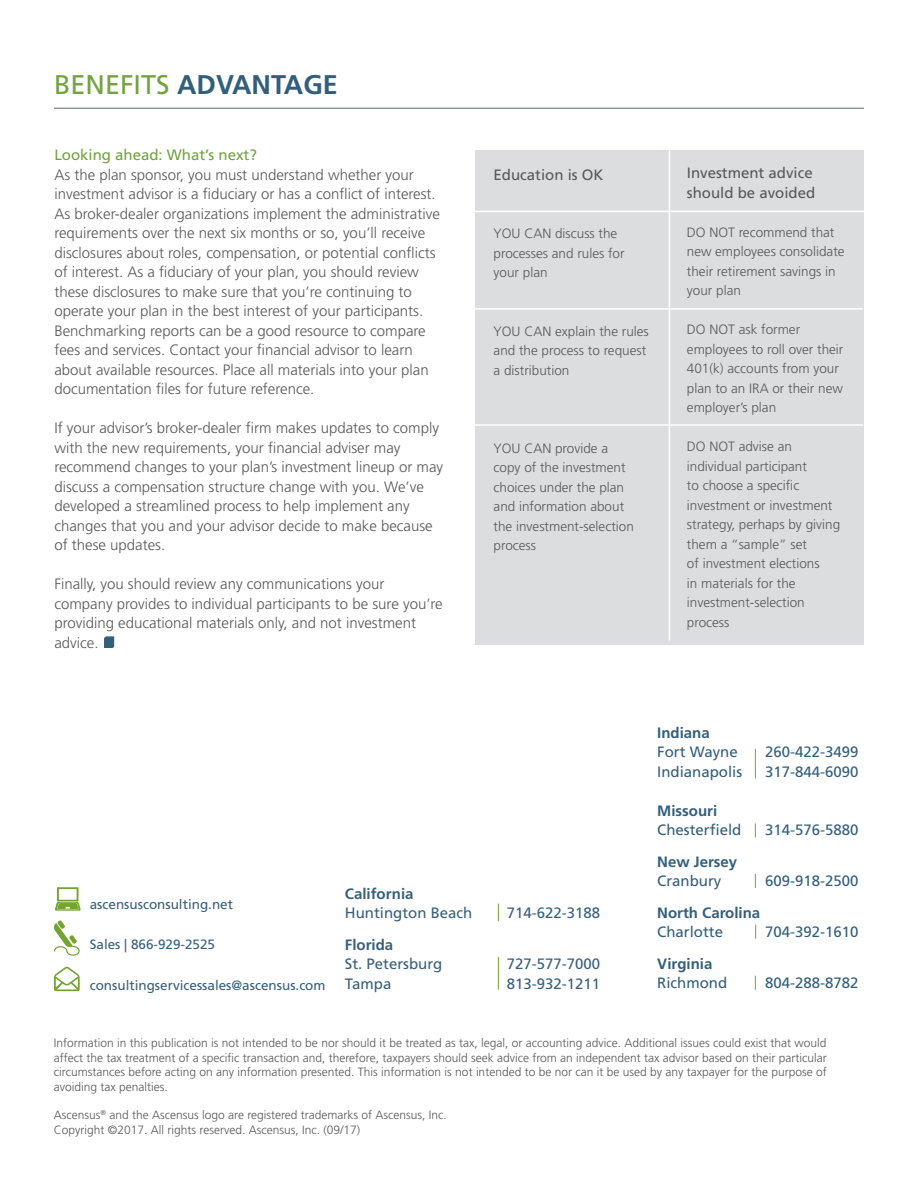
<style>
.page{position:relative;width:918px;height:1188px;background:#fff}
.page>*{position:absolute;margin:0;border:0;box-sizing:border-box;transform-origin:0 0}
.t1{font:700 27px "Frutiger LT Std";color:#325f7a}
.Subheader{font:300 15px/19.5px "Frutiger LT Std";color:#57585a}
.t2{font:15px "Frutiger LT Std";color:#325f7a}
.t3{font:15px "Frutiger LT Std";color:#38607a}
.t4{font:700 15px "Frutiger LT Std";color:#325f7a}
.Subheader-2{font:15px/19.5px "Frutiger LT Std";color:#57585a}
.Subheader-3{font:15px "Frutiger LT Std";color:#71a341}
.t5{font:700 15px "Frutiger LT Std";color:#38607a}
.Subheader-4{font:300 13.5px/19.5px "Frutiger LT Std";color:#57585a}
.t6{font:13.5px "Frutiger LT Std";color:#38607a}
.t7{font:300 12px/14.4px "Frutiger LT Std";color:#57585a;text-align:justify}
.s1{font-weight:400;color:#73a341}
</style>
<div class="page">
<hr style="left:54px;top:108px;width:810px;height:1px;background:#5e6469">
<svg style="left:54px;top:920px;width:26px;height:36px"></svg>
<svg style="left:54px;top:967px;width:26px;height:24px"></svg>
<svg style="left:55px;top:887px;width:26px;height:24px"></svg>
<svg style="left:498px;top:904px;width:1px;height:17px"></svg>
<hr style="left:498px;top:957px;width:1px;height:33px;background:#73a432">
<svg style="left:755px;top:749px;width:1px;height:29px"></svg>
<svg style="left:755px;top:874px;width:1px;height:14px"></svg>
<svg style="left:755px;top:823px;width:1px;height:15px"></svg>
<svg style="left:755px;top:925px;width:1px;height:14px"></svg>
<svg style="left:755px;top:976px;width:1px;height:14px"></svg>
<svg style="left:104px;top:636px;width:10px;height:12px"></svg>
<div style="left:475px;top:150px;width:389px;height:495px;background:#dcdddf"></div>
<hr style="left:468px;top:308px;width:395px;height:2px;background:#fff">
<hr style="left:468px;top:424px;width:395px;height:2px;background:#fff">
<hr style="left:669px;top:145px;width:1px;height:495px;background:#fff">
<hr style="left:474px;top:211px;width:394px;height:1px;background:#fff">
<h1 class="t1" style="left:54px;top:69px;width:285px"><span class="s1">BENEFITS</span> ADVANTAGE</h1>
<p class="Subheader-3" style="left:54px;top:146px;width:204px">Looking ahead: What’s next?</p>
<p class="Subheader" style="left:54px;top:165px;width:383px">As the plan sponsor, you must understand whether your investment advisor is a fiduciary or has a conflict of interest.</p>
<p class="Subheader" style="left:54px;top:204px;width:387px">As broker-dealer organizations implement the administrative requirements over the next six months or so, you’ll receive disclosures about roles, compensation, or potential conflicts of interest. As a fiduciary of your plan, you should review these disclosures to make sure that you’re continuing to operate your plan in the best interest of your participants.<br>Benchmarking reports can be a good resource to compare fees and services. Contact your financial advisor to learn about available resources. Place all materials into your plan documentation files for future reference.</p>
<p class="Subheader" style="left:54px;top:419px;width:390px">If your advisor’s broker-dealer firm makes updates to comply with the new requirements, your financial adviser may recommend changes to your plan’s investment lineup or may discuss a compensation structure change with you. We’ve developed a streamlined process to help implement any changes that you and your advisor decide to make because of these updates.</p>
<p class="Subheader" style="left:54px;top:575px;width:390px">Finally, you should review any communications your company provides to individual participants to be sure you’re providing educational materials only, and not investment advice.</p>
<p class="Subheader-2" style="left:494px;top:165px;width:112px">Education is OK</p>
<p class="Subheader-4" style="left:494px;top:224px;width:133px">YOU CAN discuss the processes and rules for your plan</p>
<p class="Subheader-4" style="left:494px;top:322px;width:157px">YOU CAN explain the rules and the process to request a distribution</p>
<p class="Subheader-4" style="left:494px;top:439px;width:142px">YOU CAN provide a copy of the investment choices under the plan and information about the investment-selection process</p>
<p class="Subheader-2" style="left:687px;top:164px;width:130px">Investment advice should be avoided</p>
<p class="Subheader-4" style="left:687px;top:223px;width:159px">DO NOT recommend that new employees consolidate their retirement savings in your plan</p>
<p class="Subheader-4" style="left:687px;top:320px;width:158px">DO NOT ask former employees to roll over their<br>401(k) accounts from your plan to an IRA or their new employer’s plan</p>
<p class="Subheader-4" style="left:687px;top:437px;width:155px">DO NOT advise an individual participant<br>to choose a specific investment or investment strategy, perhaps by giving them a “sample” set<br>of investment elections<br>in materials for the investment-selection process</p>
<p class="t6" style="left:90px;top:896px;width:145px">ascensusconsulting.net</p>
<p class="t6" style="left:90px;top:936px;width:127px">Sales | 866-929-2525</p>
<p class="t6" style="left:90px;top:977px;width:237px">consultingservicessales@ascensus.com</p>
<p class="t5" style="left:345px;top:885px;width:70px">California</p>
<p class="t3" style="left:345px;top:904px;width:129px">Huntington Beach</p>
<p class="t3" style="left:507px;top:904px;width:95px">714-622-3188</p>
<p class="t5" style="left:345px;top:936px;width:50px">Florida</p>
<p class="t3" style="left:345px;top:955px;width:99px">St. Petersburg</p>
<p class="t3" style="left:507px;top:955px;width:95px">727-577-7000</p>
<p class="t3" style="left:345px;top:975px;width:48px">Tampa</p>
<p class="t3" style="left:507px;top:975px;width:95px">813-932-1211</p>
<p class="t4" style="left:657px;top:724px;width:54px">Indiana</p>
<p class="t2" style="left:657px;top:743px;width:82px">Fort Wayne</p>
<p class="t2" style="left:765px;top:743px;width:95px">260-422-3499</p>
<p class="t2" style="left:657px;top:763px;width:87px">Indianapolis</p>
<p class="t2" style="left:765px;top:763px;width:95px">317-844-6090</p>
<p class="t4" style="left:657px;top:802px;width:61px">Missouri</p>
<p class="t2" style="left:657px;top:821px;width:86px">Chesterfield</p>
<p class="t2" style="left:765px;top:821px;width:95px">314-576-5880</p>
<p class="t4" style="left:657px;top:853px;width:82px">New Jersey</p>
<p class="t2" style="left:657px;top:872px;width:66px">Cranbury</p>
<p class="t2" style="left:765px;top:872px;width:95px">609-918-2500</p>
<p class="t4" style="left:657px;top:904px;width:105px">North Carolina</p>
<p class="t2" style="left:657px;top:923px;width:67px">Charlotte</p>
<p class="t2" style="left:765px;top:923px;width:95px">704-392-1610</p>
<p class="t4" style="left:657px;top:955px;width:57px">Virginia</p>
<p class="t2" style="left:657px;top:974px;width:71px">Richmond</p>
<p class="t2" style="left:765px;top:974px;width:95px">804-288-8782</p>
<p class="t7" style="left:54px;top:1036px;width:774px">Information in this publication is not intended to be nor should it be treated as tax, legal, or accounting advice. Additional issues could exist that would affect the tax treatment of a specific transaction and, therefore, taxpayers should seek advice from an independent tax advisor based on their particular circumstances before acting on any information presented. This information is not intended to be nor can it be used by any taxpayer for the purpose of avoiding tax penalties.</p>
<p class="t7" style="left:54px;top:1108px;width:395px">Ascensus<sup>®</sup> and the Ascensus logo are registered trademarks of Ascensus, Inc.</p>
<p class="t7" style="left:54px;top:1123px;width:308px">Copyright ©2017. All rights reserved. Ascensus, Inc. (09/17)</p>
<p class="Subheader" style="left:81px;top:1114px;width:148px">ascensusconsulting.net</p>
</div>
